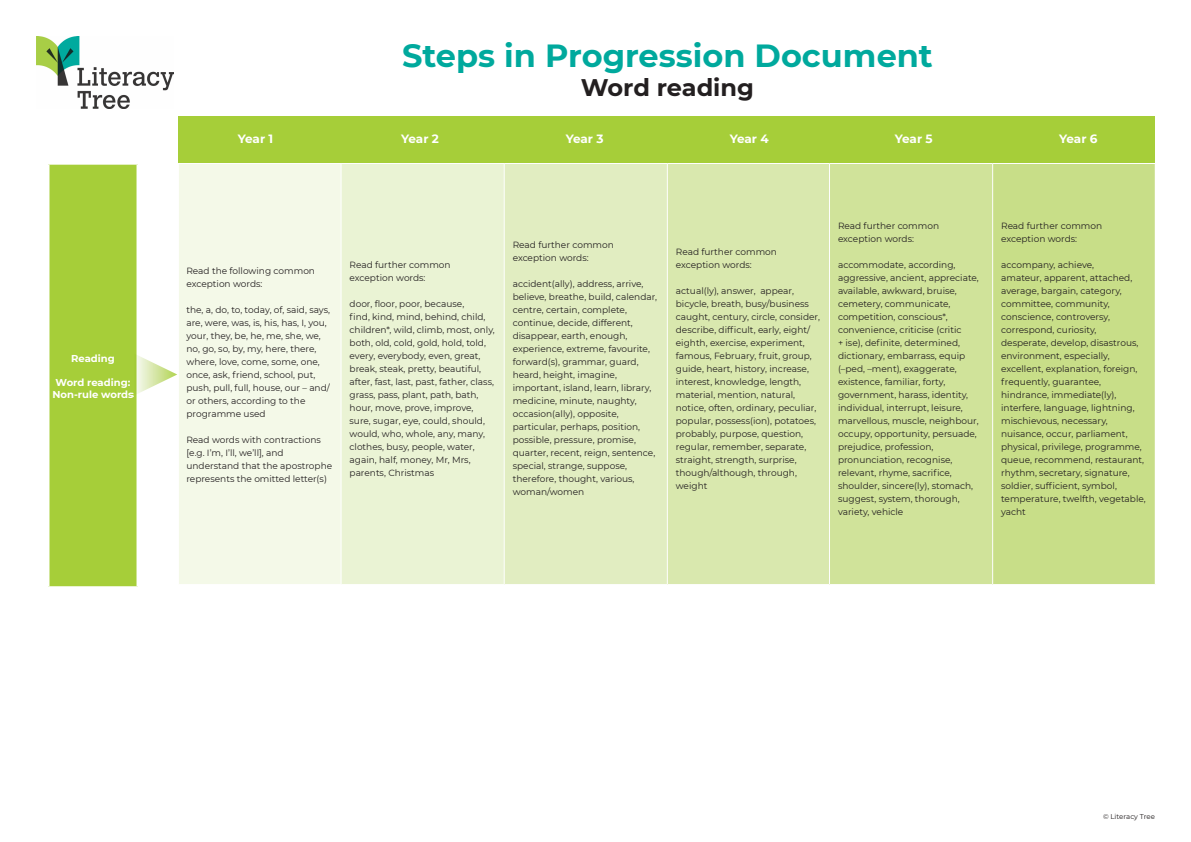
<style>
.page{position:relative;width:1191px;height:842px;background:#fff}
.page>*{position:absolute;margin:0;border:0;box-sizing:border-box;transform-origin:0 0}
.t1{font:700 32px "Montserrat";color:#00a99d}
.t2{font:700 24px "Montserrat";color:#231f20}
.t3{font:700 12px "Montserrat";letter-spacing:-.015em;color:#fff}
.t4{font:700 10px/12px "Montserrat";color:#fff;text-align:center}
.t5{font:9px/13px "Montserrat";color:#231f20}
.t6{font:7px "Montserrat";letter-spacing:-.005em;color:#231f20}
</style>
<div class="page">
<img style="left:36px;top:36px;width:137px;height:72px">
<div style="left:179px;top:116px;width:976px;height:47px;background:#a6ce39"></div>
<div style="left:178px;top:163px;width:163px;height:421px;background:#f4f9e8"></div>
<div style="left:341px;top:163px;width:163px;height:421px;background:#eaf3d4"></div>
<div style="left:504px;top:163px;width:163px;height:421px;background:#e1edc1"></div>
<div style="left:667px;top:163px;width:162px;height:421px;background:#d9e8ae"></div>
<div style="left:829px;top:163px;width:163px;height:421px;background:#d0e39a"></div>
<div style="left:992px;top:163px;width:163px;height:421px;background:#c8de88"></div>
<hr style="left:177px;top:163px;width:164px;height:1px;background:#fff">
<hr style="left:341px;top:163px;width:163px;height:1px;background:#fff">
<hr style="left:340px;top:164px;width:1px;height:420px;background:#fff">
<hr style="left:504px;top:163px;width:163px;height:1px;background:#fff">
<hr style="left:504px;top:164px;width:1px;height:420px;background:#fff">
<hr style="left:667px;top:163px;width:162px;height:1px;background:#fff">
<hr style="left:667px;top:164px;width:1px;height:420px;background:#fff">
<hr style="left:829px;top:163px;width:163px;height:1px;background:#fff">
<hr style="left:829px;top:164px;width:1px;height:420px;background:#fff">
<hr style="left:992px;top:163px;width:164px;height:1px;background:#fff">
<hr style="left:992px;top:164px;width:1px;height:420px;background:#fff">
<hr style="left:177px;top:164px;width:2px;height:420px;background:#fff">
<hr style="left:1154px;top:164px;width:2px;height:420px;background:#fff">
<div style="left:48px;top:164px;width:89px;height:423px;background:#a6ce39"></div>
<hr style="left:47px;top:164px;width:91px;height:1px;background:#fff">
<hr style="left:47px;top:586px;width:91px;height:1px;background:#fff">
<hr style="left:47px;top:165px;width:2px;height:421px;background:#fff">
<hr style="left:136px;top:165px;width:2px;height:421px;background:#fff">
<svg style="left:136px;top:353px;width:41px;height:43px"></svg>
<p class="t4" style="left:71px;top:352px;width:45px">Reading</p>
<p class="t4" style="left:53px;top:376px;width:82px">Word reading:<br>Non-rule words</p>
<p class="t1" style="left:402px;top:33px;width:532px">Steps in Progression Document</p>
<p class="t2" style="left:581px;top:70px;width:175px">Word reading</p>
<p class="t3" style="left:238px;top:130px;width:37px">Year 1</p>
<p class="t3" style="left:401px;top:130px;width:39px">Year 2</p>
<p class="t3" style="left:566px;top:130px;width:39px">Year 3</p>
<p class="t3" style="left:729px;top:130px;width:41px">Year 4</p>
<p class="t3" style="left:895px;top:130px;width:39px">Year 5</p>
<p class="t3" style="left:1059px;top:130px;width:40px">Year 6</p>
<p class="t5" style="left:186px;top:264px;width:130px">Read the following common exception words:</p>
<p class="t5" style="left:186px;top:303px;width:145px">the, a, do, to, today, of, said, says, are, were, was, is, his, has, I, you, your, they, be, he, me, she, we, no, go, so, by, my, here, there, where, love, come, some, one, once, ask, friend, school, put, push, pull, full, house, our – and/ or others, according to the programme used</p>
<p class="t5" style="left:186px;top:433px;width:147px">Read words with contractions [e.g. I’m, I’ll, we’ll], and understand that the apostrophe represents the omitted letter(s)</p>
<p class="t5" style="left:349px;top:258px;width:103px">Read further common exception words:</p>
<p class="t5" style="left:349px;top:297px;width:147px">door, floor, poor, because,<br>find, kind, mind, behind, child, children*, wild, climb, most, only, both, old, cold, gold, hold, told, every, everybody, even, great, break, steak, pretty, beautiful, after, fast, last, past, father, class, grass, pass, plant, path, bath, hour, move, prove, improve, sure, sugar, eye, could, should, would, who, whole, any, many, clothes, busy, people, water, again, half, money, Mr, Mrs, parents, Christmas</p>
<p class="t5" style="left:513px;top:238px;width:103px">Read further common exception words:</p>
<p class="t5" style="left:513px;top:277px;width:146px">accident(ally), address, arrive, believe, breathe, build, calendar, centre, certain, complete, continue, decide, different, disappear, earth, enough, experience, extreme, favourite,</p>
<p class="t5" style="left:513px;top:355px;width:144px">forward(s), grammar, guard, heard, height, imagine, important, island, learn, library, medicine, minute, naughty, occasion(ally), opposite, particular, perhaps, position, possible, pressure, promise, quarter, recent, reign, sentence, special, strange, suppose, therefore, thought, various, woman/women</p>
<p class="t5" style="left:676px;top:245px;width:103px">Read further common exception words:</p>
<p class="t5" style="left:676px;top:284px;width:146px">actual(ly), answer, appear, bicycle, breath, busy/business caught, century, circle, consider, describe, difficult, early, eight/ eighth, exercise, experiment, famous, February, fruit, group, guide, heart, history, increase, interest, knowledge, length, material, mention, natural, notice, often, ordinary, peculiar, popular, possess(ion), potatoes, probably, purpose, question, regular, remember, separate, straight, strength, surprise, though/although, through, weight</p>
<p class="t5" style="left:838px;top:219px;width:103px">Read further common exception words:</p>
<p class="t5" style="left:838px;top:258px;width:142px">accommodate, according, aggressive, ancient, appreciate, available, awkward, bruise, cemetery, communicate, competition, conscious*, convenience, criticise (critic<br>+ ise), definite, determined, dictionary, embarrass, equip (–ped, –ment), exaggerate, existence, familiar, forty, government, harass, identity, individual, interrupt, leisure, marvellous, muscle, neighbour, occupy, opportunity, persuade, prejudice, profession, pronunciation, recognise, relevant, rhyme, sacrifice, shoulder, sincere(ly), stomach, suggest, system, thorough, variety, vehicle</p>
<p class="t5" style="left:1001px;top:219px;width:103px">Read further common exception words:</p>
<p class="t5" style="left:1001px;top:258px;width:146px">accompany, achieve,<br>amateur, apparent, attached, average, bargain, category, committee, community, conscience, controversy, correspond, curiosity, desperate, develop, disastrous, environment, especially, excellent, explanation, foreign, frequently, guarantee, hindrance, immediate(ly), interfere, language, lightning, mischievous, necessary, nuisance, occur, parliament, physical, privilege, programme, queue, recommend, restaurant, rhythm, secretary, signature, soldier, sufficient, symbol, temperature, twelfth, vegetable, yacht</p>
<p class="t6" style="left:1103px;top:812px;width:53px">© Literacy Tree</p>
</div>
